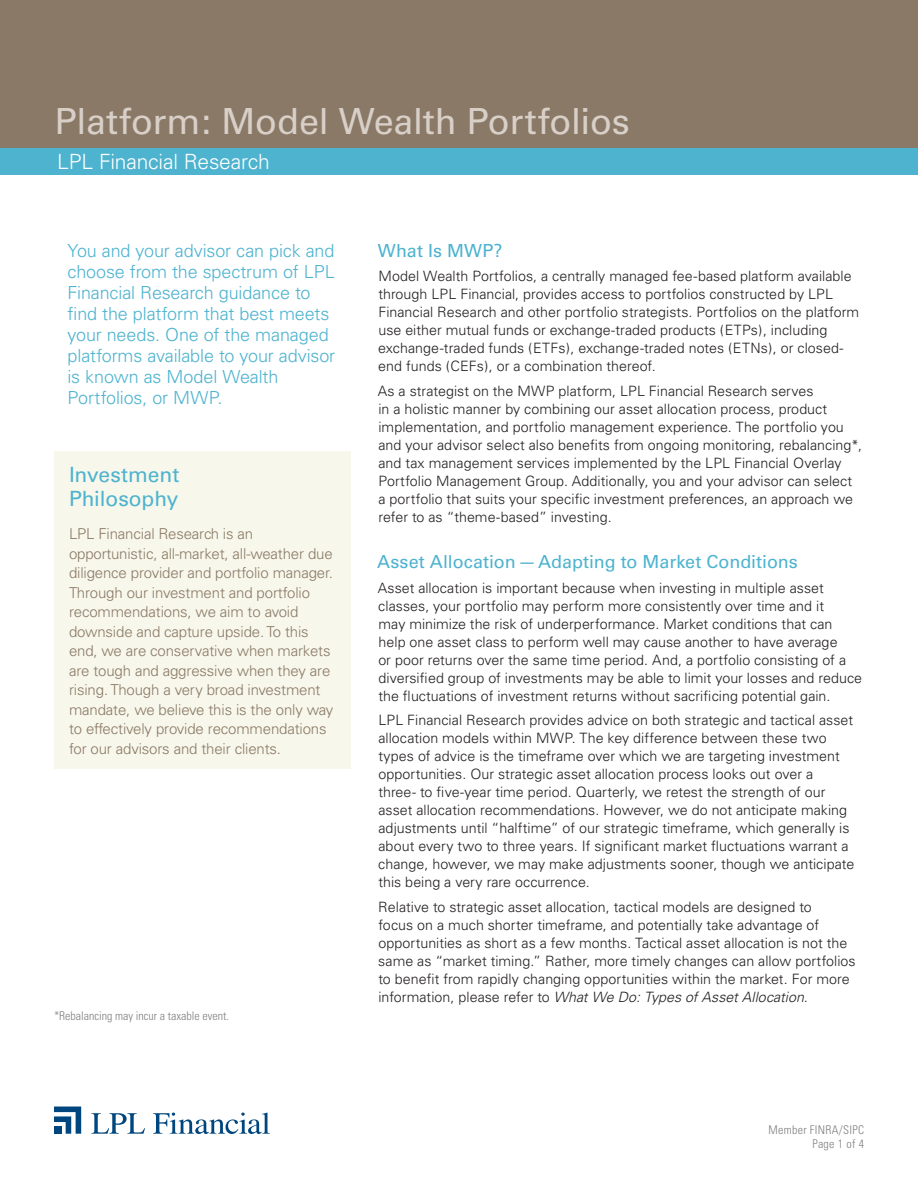
<style>
.page{position:relative;width:918px;height:1188px;background:#fff}
.page>*{position:absolute;margin:0;border:0;box-sizing:border-box;transform-origin:0 0}
.t1{font:36px "Univers";letter-spacing:-.005em;color:#d8d0c8}
.t2{font:300 21px "Univers";letter-spacing:-.01em;color:#fff}
.Sidebar_Sub{font:21px/24px "Univers";letter-spacing:-.005em;color:#4db3cf}
.Call_outs{font:300 18px/21px "Univers";letter-spacing:-.01em;color:#4db3cf}
.Subhead_1{font:18px "Univers";color:#4db3cf}
.Sidebar_body_copy{font:300 15px/19.5px "Univers";letter-spacing:-.01em;color:#8a7966}
.Body_Copy{font:300 14.25px/18px "Univers";color:#231f20}
.Disclosure{font:300 condensed 12px "Univers";color:#808083}
.Disclosure-2{font:300 condensed 12px "Univers";letter-spacing:.025em;color:#808083}
.s1{font-style:italic}
</style>
<div class="page">
<div style="left:0;top:0;width:918px;height:148px;background:#8a7966"></div>
<div style="left:0;top:148px;width:918px;height:28px;background:#4db3cf"></div>
<svg style="left:91px;top:1113px;width:54px;height:21px"></svg>
<svg style="left:153px;top:1113px;width:117px;height:21px"></svg>
<svg style="left:54px;top:1107px;width:27px;height:27px"></svg>
<div style="left:54px;top:1126px;width:7px;height:8px;background:#00467e"></div>
<div style="left:54px;top:451px;width:297px;height:318px;background:#f8f7eb"></div>
<p class="t1" style="left:55px;top:99px;width:577px">Platform: Model Wealth Portfolios</p>
<h2 class="t2" style="left:57px;top:149px;width:214px">LPL Financial Research</h2>
<p class="Call_outs" style="left:68px;top:240px;width:269px">You and your advisor can pick and choose from the spectrum of LPL<br>Financial Research guidance to find the platform that best meets your needs. One of the managed platforms available to your advisor is known as Model Wealth<br>Portfolios, or MWP.</p>
<p class="Sidebar_Sub" style="left:69px;top:463px;width:112px">Investment<br>Philosophy</p>
<p class="Sidebar_body_copy" style="left:69px;top:524px;width:266px">LPL Financial Research is an opportunistic, all-market, all-weather due diligence provider and portfolio manager.<br>Through our investment and portfolio recommendations, we aim to avoid downside and capture upside. To this end, we are conservative when markets are tough and aggressive when they are rising. Though a very broad investment mandate, we believe this is the only way to effectively provide recommendations for our advisors and their clients.</p>
<p class="Disclosure" style="left:54px;top:1009px;width:177px">*Rebalancing may incur a taxable event.</p>
<p class="Subhead_1" style="left:378px;top:239px;width:126px">What Is MWP?</p>
<p class="Body_Copy" style="left:378px;top:267px;width:483px">Model Wealth Portfolios, a centrally managed fee-based platform available through LPL Financial, provides access to portfolios constructed by LPL Financial Research and other portfolio strategists. Portfolios on the platform use either mutual funds or exchange-traded products (ETPs), including exchange-traded funds (ETFs), exchange-traded notes (ETNs), or closed&shy;end funds (CEFs), or a combination thereof.</p>
<p class="Body_Copy" style="left:378px;top:382px;width:486px">As a strategist on the MWP platform, LPL Financial Research serves<br>in a holistic manner by combining our asset allocation process, product implementation, and portfolio management experience. The portfolio you and your advisor select also benefits from ongoing monitoring, rebalancing*, and tax management services implemented by the LPL Financial Overlay Portfolio Management Group. Additionally, you and your advisor can select a portfolio that suits your specific investment preferences, an approach we refer to as “theme-based” investing.</p>
<p class="Subhead_1" style="left:377px;top:551px;width:422px">Asset Allocation—Adapting to Market Conditions</p>
<p class="Body_Copy" style="left:378px;top:578px;width:486px">Asset allocation is important because when investing in multiple asset classes, your portfolio may perform more consistently over time and it<br>may minimize the risk of underperformance. Market conditions that can help one asset class to perform well may cause another to have average<br>or poor returns over the same time period. And, a portfolio consisting of a diversified group of investments may be able to limit your losses and reduce the fluctuations of investment returns without sacrificing potential gain.</p>
<p class="Body_Copy" style="left:378px;top:711px;width:478px">LPL Financial Research provides advice on both strategic and tactical asset allocation models within MWP. The key difference between these two types of advice is the timeframe over which we are targeting investment opportunities. Our strategic asset allocation process looks out over a three- to five-year time period. Quarterly, we retest the strength of our asset allocation recommendations. However, we do not anticipate making adjustments until “halftime” of our strategic timeframe, which generally is about every two to three years. If significant market fluctuations warrant a change, however, we may make adjustments sooner, though we anticipate this being a very rare occurrence.</p>
<p class="Body_Copy" style="left:378px;top:898px;width:479px">Relative to strategic asset allocation, tactical models are designed to<br>focus on a much shorter timeframe, and potentially take advantage of opportunities as short as a few months. Tactical asset allocation is not the same as “market timing.” Rather, more timely changes can allow portfolios to benefit from rapidly changing opportunities within the market. For more information, please refer to <span class="s1">What We Do: Types of Asset Allocation.</span></p>
<p class="Disclosure-2" style="left:769px;top:1122px;width:97px">Member FINRA/SIPC</p>
<p class="Disclosure" style="left:812px;top:1137px;width:53px">Page 1 of 4</p>
</div>
